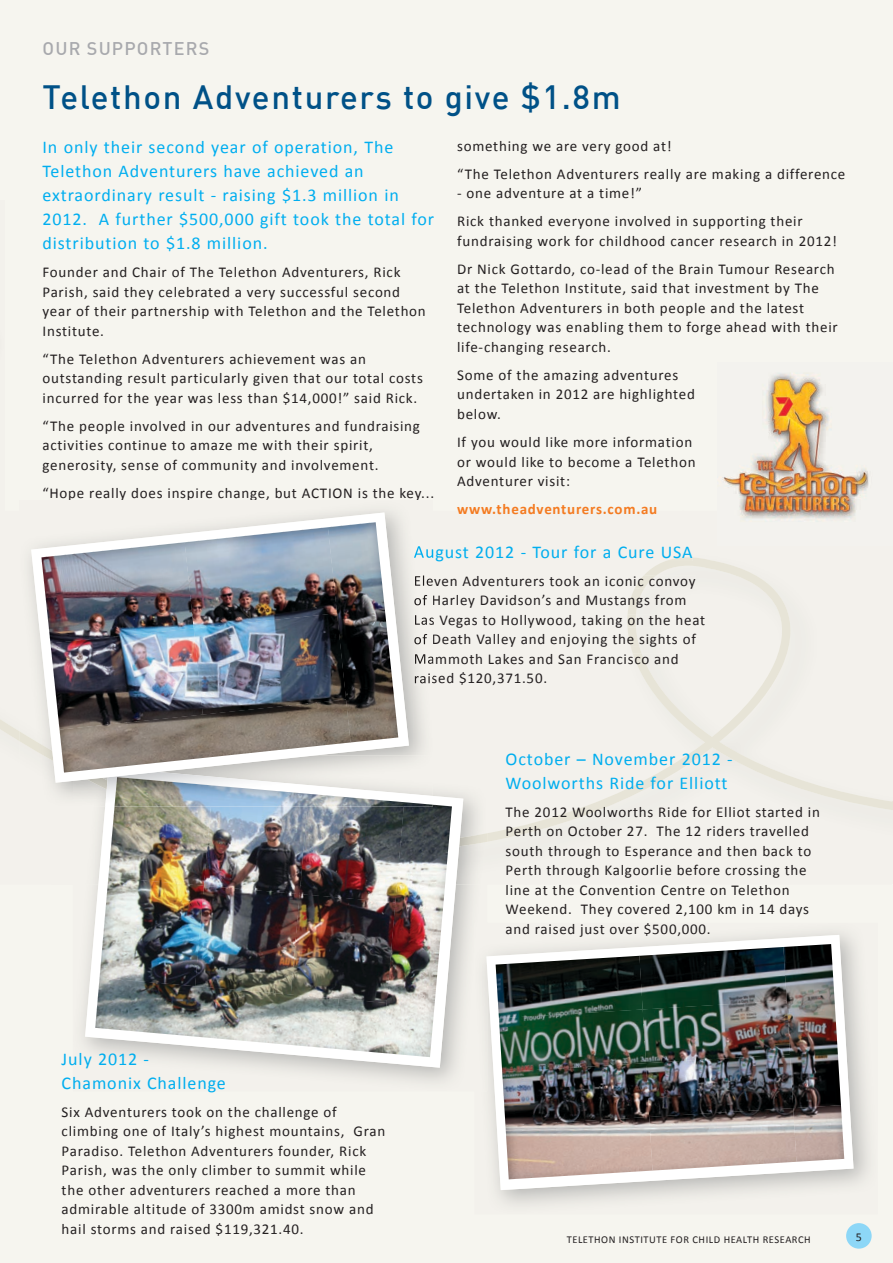
<style>
.page{position:relative;width:893px;height:1263px;background:#f6f5ef}
.page>*{position:absolute;margin:0;border:0;box-sizing:border-box;transform-origin:0 0}
.t1{font:500 33px "DIN";letter-spacing:.05em;color:#005187}
.t2{font:18px/24px "Calibri";letter-spacing:.05em;color:#00aeef}
.t3{font:500 18px "DIN";letter-spacing:.065em;color:#a8a9ad}
.t4{font:15px/19.5px "Calibri";letter-spacing:.05em;color:#231f20}
.t5{font:700 15px "Calibri";letter-spacing:.05em;color:#f47b21}
.t6{font:12px "Calibri";color:#231f20}
.t7{font:10.5px "Calibri";letter-spacing:.05em;color:#231f20}
</style>
<div class="page">
<svg style="left:0;top:557px;width:893px;height:285px"></svg>
<svg style="left:666px;top:557px;width:27px;height:4px"></svg>
<svg style="left:635px;top:575px;width:21px;height:13px"></svg>
<svg style="left:628px;top:595px;width:13px;height:13px"></svg>
<svg style="left:627px;top:614px;width:9px;height:13px"></svg>
<svg style="left:628px;top:634px;width:11px;height:13px"></svg>
<svg style="left:633px;top:653px;width:13px;height:11px"></svg>
<div style="left:846px;top:1223px;width:26px;height:25px;background:#8dd7f7;border-radius:50%"></div>
<img style="left:73px;top:807px;width:410px;height:277px">
<img style="left:433px;top:755px;width:54px;height:78px">
<img style="left:463px;top:833px;width:24px;height:13px">
<svg style="left:85px;top:767px;width:378px;height:301px"></svg>
<img style="left:95px;top:807px;width:239px;height:244px">
<img style="left:108px;top:807px;width:96px;height:70px">
<img style="left:204px;top:807px;width:95px;height:78px">
<img style="left:299px;top:807px;width:83px;height:87px">
<img style="left:382px;top:805px;width:70px;height:252px">
<img style="left:99px;top:877px;width:105px;height:101px">
<img style="left:195px;top:885px;width:105px;height:93px">
<img style="left:291px;top:894px;width:104px;height:109px">
<img style="left:95px;top:978px;width:244px;height:71px">
<img style="left:334px;top:998px;width:53px;height:55px">
<img style="left:474px;top:923px;width:13px;height:168px">
<svg style="left:486px;top:935px;width:367px;height:255px"></svg>
<img style="left:496px;top:944px;width:335px;height:235px">
<img style="left:576px;top:944px;width:268px;height:231px">
<img style="left:496px;top:956px;width:143px;height:62px">
<img style="left:639px;top:947px;width:144px;height:62px">
<img style="left:783px;top:944px;width:58px;height:161px">
<img style="left:499px;top:1009px;width:144px;height:63px">
<img style="left:643px;top:1000px;width:147px;height:63px">
<img style="left:502px;top:1063px;width:144px;height:63px">
<img style="left:646px;top:1054px;width:147px;height:63px">
<img style="left:505px;top:1117px;width:148px;height:62px">
<img style="left:649px;top:1108px;width:148px;height:62px">
<img style="left:793px;top:1105px;width:51px;height:57px">
<img style="left:20px;top:509px;width:413px;height:246px">
<img style="left:20px;top:761px;width:53px;height:46px">
<img style="left:20px;top:731px;width:11px;height:30px">
<img style="left:409px;top:755px;width:24px;height:17px">
<img style="left:73px;top:783px;width:32px;height:24px">
<img style="left:87px;top:783px;width:18px;height:6px">
<img style="left:105px;top:772px;width:328px;height:35px">
<img style="left:114px;top:777px;width:319px;height:30px">
<img style="left:414px;top:545px;width:19px;height:16px">
<img style="left:415px;top:575px;width:18px;height:13px">
<img style="left:414px;top:595px;width:19px;height:13px">
<img style="left:415px;top:614px;width:18px;height:13px">
<img style="left:414px;top:634px;width:19px;height:13px">
<img style="left:415px;top:653px;width:18px;height:11px">
<img style="left:415px;top:672px;width:18px;height:13px">
<svg style="left:31px;top:512px;width:378px;height:271px"></svg>
<img style="left:41px;top:522px;width:357px;height:250px">
<img style="left:41px;top:542px;width:144px;height:101px">
<img style="left:185px;top:527px;width:143px;height:101px">
<img style="left:328px;top:522px;width:70px;height:220px">
<img style="left:50px;top:628px;width:144px;height:102px">
<img style="left:194px;top:613px;width:152px;height:86px">
<img style="left:59px;top:699px;width:292px;height:73px">
<img style="left:722px;top:373px;width:147px;height:149px">
<p class="t3" style="left:43px;top:37px;width:168px">OUR SUPPORTERS</p>
<h1 class="t1" style="left:43px;top:76px;width:580px">Telethon Adventurers to give $1.8m</h1>
<p class="t4" style="left:457px;top:132px;width:390px;line-height:28px">something we are very good at!<br>“The Telethon Adventurers really are making a difference</p>
<p class="t4" style="left:457px;top:179px;width:347px;line-height:28px">- one adventure at a time!”<br>Rick thanked everyone involved in supporting their</p>
<p class="t4" style="left:457px;top:227px;width:381px;line-height:28px">fundraising work for childhood cancer research in 2012!<br>Dr Nick Gottardo, co-lead of the Brain Tumour Research</p>
<p class="t4" style="left:457px;top:279px;width:382px">at the Telethon Institute, said that investment by The Telethon Adventurers in both people and the latest technology was enabling them to forge ahead with their life-changing research.</p>
<p class="t4" style="left:457px;top:365px;width:239px">Some of the amazing adventures undertaken in 2012 are highlighted below.</p>
<p class="t4" style="left:457px;top:432px;width:240px">If you would like more information or would like to become a Telethon<br>Adventurer visit:</p>
<p class="t5" style="left:457px;top:499px;width:202px">www.theadventurers.com.au</p>
<p class="t2" style="left:414px;top:540px;width:280px">August 2012 - Tour for a Cure USA</p>
<p class="t4" style="left:414px;top:571px;width:293px">Eleven Adventurers took an iconic convoy of Harley Davidson’s and Mustangs from Las Vegas to Hollywood, taking on the heat of Death Valley and enjoying the sights of Mammoth Lakes and San Francisco and raised $120,371.50.</p>
<p class="t2" style="left:43px;top:135px;width:393px">In only their second year of operation, The Telethon Adventurers have achieved an extraordinary result - raising $1.3 million in 2012. A further $500,000 gift took the total for distribution to $1.8 million.</p>
<p class="t4" style="left:43px;top:263px;width:385px">Founder and Chair of The Telethon Adventurers, Rick Parish, said they celebrated a very successful second year of their partnership with Telethon and the Telethon Institute.</p>
<p class="t4" style="left:43px;top:349px;width:382px">“The Telethon Adventurers achievement was an outstanding result particularly given that our total costs incurred for the year was less than $14,000!” said Rick.</p>
<p class="t4" style="left:43px;top:416px;width:379px">“The people involved in our adventures and fundraising activities continue to amaze me with their spirit, generosity, sense of community and involvement.</p>
<p class="t4" style="left:43px;top:483px;width:393px">“Hope really does inspire change, but ACTION is the key...</p>
<p class="t2" style="left:62px;top:1047px;width:166px">July 2012 -<br>Chamonix Challenge</p>
<p class="t4" style="left:62px;top:1102px;width:325px">Six Adventurers took on the challenge of climbing one of Italy’s highest mountains, Gran Paradiso. Telethon Adventurers founder, Rick Parish, was the only climber to summit while the other adventurers reached a more than admirable altitude of 3300m amidst snow and hail storms and raised $119,321.40.</p>
<p class="t2" style="left:506px;top:747px;width:229px">October – November 2012 -<br>Woolworths Ride for Elliott</p>
<p class="t4" style="left:506px;top:802px;width:316px">The 2012 Woolworths Ride for Elliot started in Perth on October 27. The 12 riders travelled south through to Esperance and then back to Perth through Kalgoorlie before crossing the line at the Convention Centre on Telethon Weekend. They covered 2,100 km in 14 days and raised just over $500,000.</p>
<p class="t7" style="left:567px;top:1233px;width:245px">TELETHON INSTITUTE FOR CHILD HEALTH RESEARCH</p>
<p class="t6" style="left:856px;top:1229px;width:8px">5</p>
</div>
